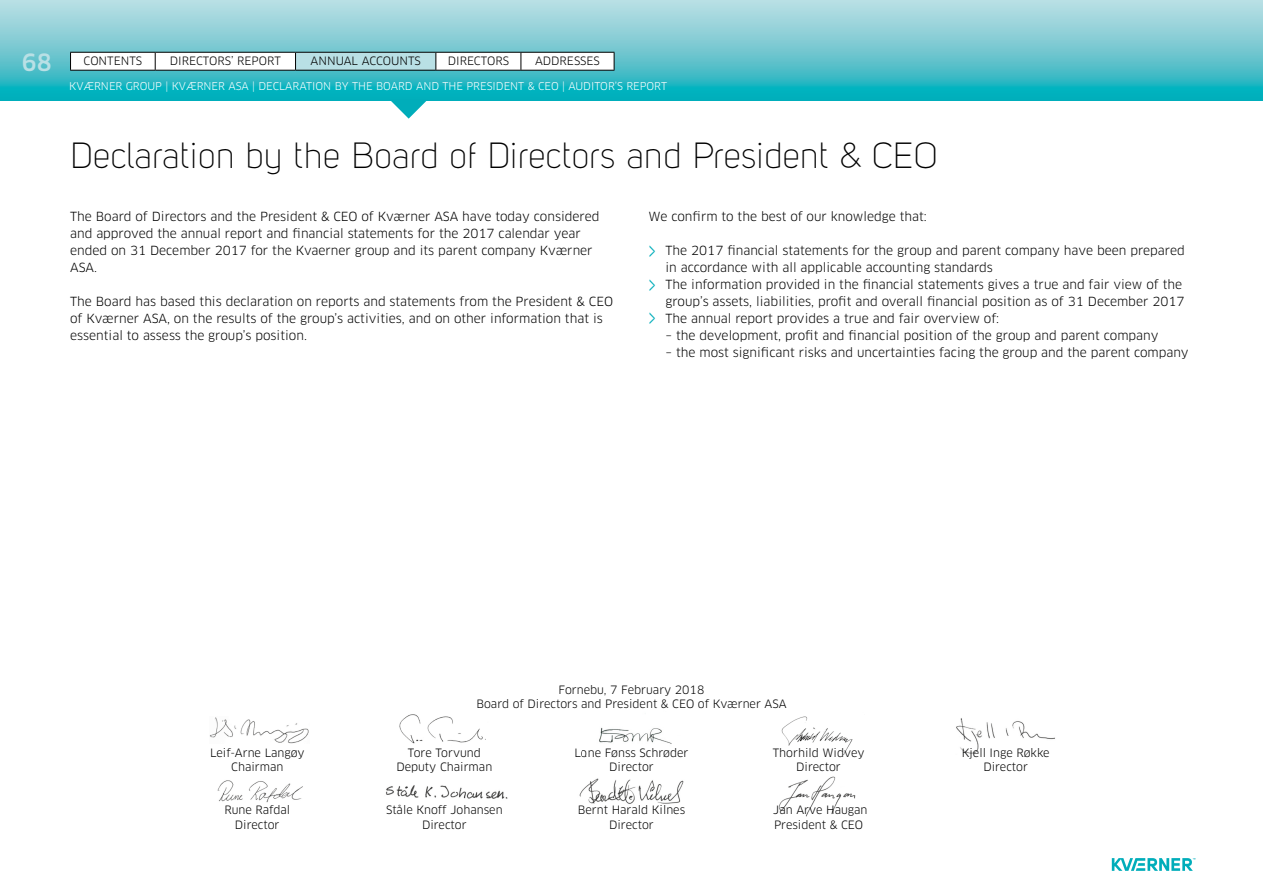
<style>
.page{position:relative;width:1263px;height:893px;background:#fff}
.page>*{position:absolute;margin:0;border:0;box-sizing:border-box;transform-origin:0 0}
.t1{font:36px "Uni Sans Light";color:#000}
.t2{font:500 23.25px "Clan";color:#b9e0e5}
.t3{font:12.3px/17px "Clan";color:#000}
.t4{font:11.85px "Uni Sans Book";color:#000}
.t5{font:11.25px/14.7px "Clan";color:#000;text-align:center}
.t6{font:10.5px "Clan";color:#fff}
.s1{font-family:"Uni Sans Semi";font-weight:700}
.s2{font-size:25.5px;color:#00adba}
</style>
<div class="page">
<img style="left:210px;top:717px;width:99px;height:26px">
<img style="left:217px;top:780px;width:86px;height:23px">
<img style="left:399px;top:714px;width:87px;height:30px">
<img style="left:386px;top:785px;width:122px;height:14px">
<img style="left:599px;top:727px;width:73px;height:17px">
<img style="left:579px;top:778px;width:105px;height:26px">
<img style="left:781px;top:716px;width:72px;height:38px">
<img style="left:778px;top:776px;width:78px;height:41px">
<img style="left:956px;top:718px;width:99px;height:36px">
<svg style="left:0;top:0;width:1263px;height:101px;background:#68c7d0"></svg>
<svg style="left:1112px;top:858px;width:83px;height:13px"></svg>
<svg style="left:389px;top:99px;width:39px;height:20px"></svg>
<svg style="left:70px;top:52px;width:545px;height:18px"></svg>
<hr style="left:70px;top:70px;width:85px;height:1px;background:#000">
<hr style="left:155px;top:70px;width:141px;height:1px;background:#000">
<hr style="left:296px;top:70px;width:140px;height:1px;background:#000">
<hr style="left:436px;top:70px;width:85px;height:1px;background:#000">
<hr style="left:521px;top:70px;width:93px;height:1px;background:#000">
<h2 class="t2" style="left:22px;top:48px;width:31px">68</h2>
<p class="t5" style="left:84px;top:54px;width:60px">CONTENTS</p>
<p class="t5" style="left:170px;top:54px;width:113px">DIRECTORS’ REPORT</p>
<p class="t5" style="left:311px;top:54px;width:112px">ANNUAL ACCOUNTS</p>
<p class="t5" style="left:448px;top:54px;width:63px">DIRECTORS</p>
<p class="t5" style="left:535px;top:54px;width:66px">ADDRESSES</p>
<p class="t4" style="left:104px;top:58px;width:179px"><span class="s1">KVAERNER</span> ANNUAL REPORT 2017</p>
<p class="t6" style="left:69px;top:79px;width:600px">KVÆRNER GROUP | KVÆRNER ASA | DECLARATION BY THE BOARD AND THE PRESIDENT &amp; CEO | AUDITOR’S REPORT</p>
<h1 class="t1" style="left:70px;top:135px;width:869px">Declaration by the Board of Directors and President &amp; CEO</h1>
<p class="t3" style="left:70px;top:208px;width:531px">The Board of Directors and the President &amp; CEO of Kværner ASA have today considered and approved the annual report and financial statements for the 2017 calendar year ended on 31 December 2017 for the Kvaerner group and its parent company Kværner ASA.</p>
<p class="t3" style="left:70px;top:293px;width:544px">The Board has based this declaration on reports and statements from the President &amp; CEO of Kværner ASA, on the results of the group’s activities, and on other information that is essential to assess the group’s position.</p>
<p class="t3" style="left:648px;top:208px;width:280px">We confirm to the best of our knowledge that:</p>
<p class="t3" style="left:648px;top:242px;width:538px"><span class="s2">&gt;</span> The 2017 financial statements for the group and parent company have been prepared</p>
<p class="t3" style="left:665px;top:259px;width:329px">in accordance with all applicable accounting standards</p>
<p class="t3" style="left:648px;top:276px;width:535px"><span class="s2">&gt;</span> The information provided in the financial statements gives a true and fair view of the</p>
<p class="t3" style="left:665px;top:293px;width:520px">group’s assets, liabilities, profit and overall financial position as of 31 December 2017</p>
<p class="t3" style="left:648px;top:310px;width:352px"><span class="s2">&gt;</span> The annual report provides a true and fair overview of:</p>
<p class="t3" style="left:665px;top:327px;width:494px">– the development, profit and financial position of the group and parent company</p>
<p class="t3" style="left:665px;top:344px;width:525px">– the most significant risks and uncertainties facing the group and the parent company</p>
<p class="t5" style="left:476px;top:682px;width:312px">Fornebu, 7 February 2018<br>Board of Directors and President &amp; CEO of Kværner ASA</p>
<p class="t5" style="left:210px;top:745px;width:96px">Leif-Arne Langøy<br>Chairman</p>
<p class="t5" style="left:396px;top:745px;width:97px">Tore Torvund<br>Deputy Chairman</p>
<p class="t5" style="left:574px;top:745px;width:116px">Lone Fønss Schrøder<br>Director</p>
<p class="t5" style="left:773px;top:745px;width:93px">Thorhild Widvey<br>Director</p>
<p class="t5" style="left:962px;top:745px;width:90px">Kjell Inge Røkke<br>Director</p>
<p class="t5" style="left:224px;top:803px;width:67px">Rune Rafdal<br>Director</p>
<p class="t5" style="left:386px;top:803px;width:118px">Ståle Knoff Johansen<br>Director</p>
<p class="t5" style="left:578px;top:803px;width:109px">Bernt Harald Kilnes<br>Director</p>
<p class="t5" style="left:773px;top:803px;width:96px;text-align:left">Jan Arve Haugan<br>President &amp; CEO</p>
</div>
